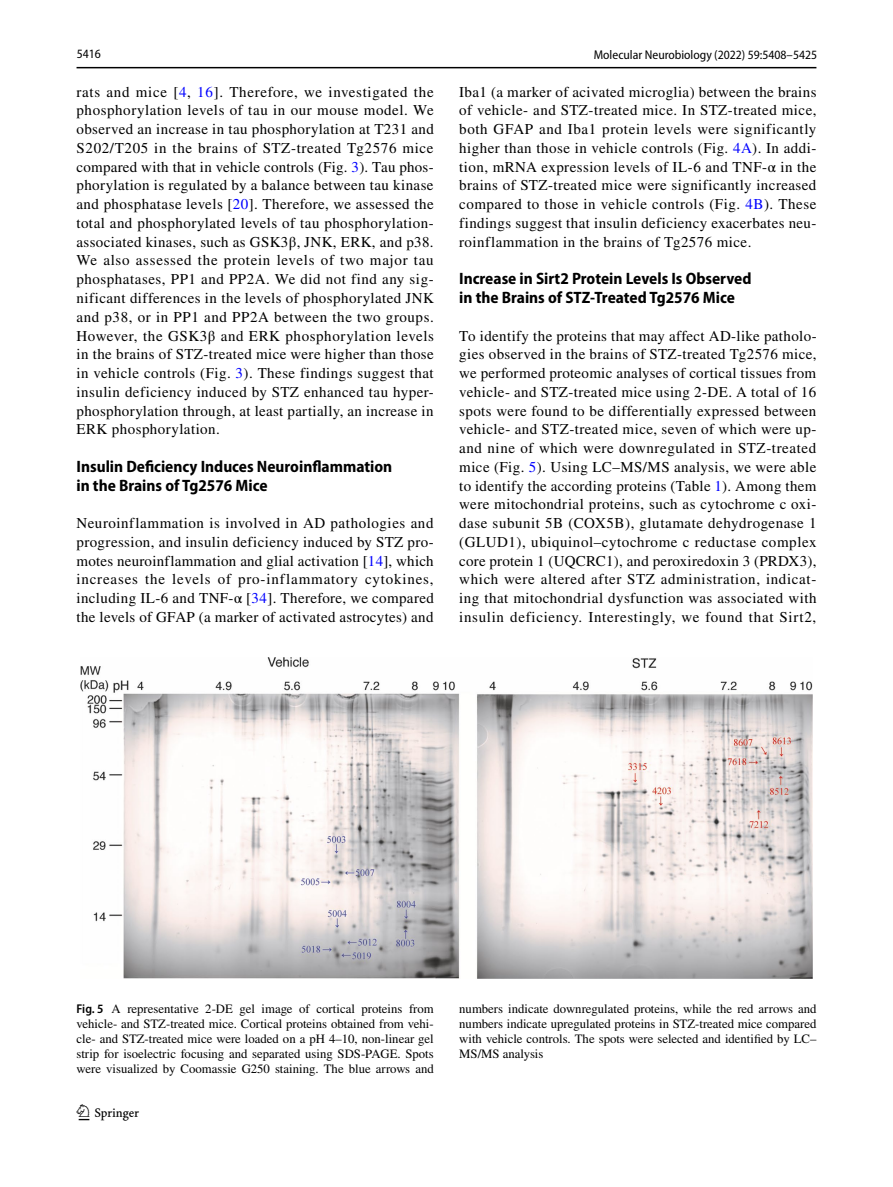
<style>
.page{position:relative;width:893px;height:1187px;background:#fff}
.page>*{position:absolute;margin:0;border:0;box-sizing:border-box;transform-origin:0 0}
.t1{font:22.5px "Springnew Regular 3";color:#000}
.t2{font:700 semi-condensed 16.5px/18.8px "Myriad Pro";color:#000}
.t3{font:15px/18.8px "STIX";letter-spacing:.03em;color:#000;text-align:justify}
.t4{font:12.75px/15px "STIX";color:#000;text-align:justify}
.t5{font:semi-condensed 12.75px "Myriad Pro";color:#000}
.t6{font:12.75px "Myriad Pro Semi Cn 3";color:#000}
.s1{color:#00f}
.s2{font-family:"Myriad Pro";font-weight:600;font-stretch:semi-condensed}
</style>
<div class="page">
<hr style="left:77px;top:67px;width:739px;height:1px;background:#000">
<img style="left:81px;top:657px;width:731px;height:321px">
<p class="t6" style="left:77px;top:47px;width:26px">5416</p>
<p class="t3" style="left:77px;top:83px;width:359px">rats and mice [<span class="s1">4</span>, <span class="s1">16</span>]. Therefore, we investigated the phosphorylation levels of tau in our mouse model. We observed an increase in tau phosphorylation at T231 and S202/T205 in the brains of STZ-treated Tg2576 mice compared with that in vehicle controls (Fig. <span class="s1">3</span>). Tau phos&shy;phorylation is regulated by a balance between tau kinase and phosphatase levels [<span class="s1">20</span>]. Therefore, we assessed the total and phosphorylated levels of tau phosphorylation&shy;associated kinases, such as GSK3β, JNK, ERK, and p38.<br>We also assessed the protein levels of two major tau phosphatases, PP1 and PP2A. We did not find any sig&shy;nificant differences in the levels of phosphorylated JNK and p38, or in PP1 and PP2A between the two groups.<br>However, the GSK3β and ERK phosphorylation levels in the brains of STZ-treated mice were higher than those in vehicle controls (Fig. <span class="s1">3</span>). These findings suggest that insulin deficiency induced by STZ enhanced tau hyper&shy;phosphorylation through, at least partially, an increase in ERK phosphorylation.</p>
<p class="t2" style="left:77px;top:457px;width:317px">Insulin Deficiency Induces Neuroinflammation in the Brains of Tg2576 Mice</p>
<p class="t3" style="left:77px;top:514px;width:359px">Neuroinflammation is involved in AD pathologies and progression, and insulin deficiency induced by STZ pro&shy;motes neuroinflammation and glial activation [<span class="s1">14</span>], which increases the levels of pro-inflammatory cytokines, including IL-6 and TNF-α [<span class="s1">34</span>]. Therefore, we compared the levels of GFAP (a marker of activated astrocytes) and</p>
<p class="t5" style="left:594px;top:48px;width:225px">Molecular Neurobiology (2022) 59:5408–5425</p>
<p class="t3" style="left:459px;top:83px;width:359px">Iba1 (a marker of acivated microglia) between the brains of vehicle- and STZ-treated mice. In STZ-treated mice, both GFAP and Iba1 protein levels were significantly higher than those in vehicle controls (Fig. <span class="s1">4A</span>). In addi&shy;tion, mRNA expression levels of IL-6 and TNF-α in the brains of STZ-treated mice were significantly increased compared to those in vehicle controls (Fig. <span class="s1">4B</span>). These findings suggest that insulin deficiency exacerbates neu&shy;roinflammation in the brains of Tg2576 mice.</p>
<p class="t2" style="left:459px;top:269px;width:294px">Increase in Sirt2 Protein Levels Is Observed in the Brains of STZ‑Treated Tg2576 Mice</p>
<p class="t3" style="left:459px;top:327px;width:359px">To identify the proteins that may affect AD-like patholo&shy;gies observed in the brains of STZ-treated Tg2576 mice, we performed proteomic analyses of cortical tissues from vehicle- and STZ-treated mice using 2-DE. A total of 16 spots were found to be differentially expressed between vehicle- and STZ-treated mice, seven of which were up&shy;and nine of which were downregulated in STZ-treated mice (Fig. <span class="s1">5</span>). Using LC–MS/MS analysis, we were able to identify the according proteins (Table <span class="s1">1</span>). Among them were mitochondrial proteins, such as cytochrome c oxi&shy;dase subunit 5B (COX5B), glutamate dehydrogenase 1 (GLUD1), ubiquinol–cytochrome c reductase complex core protein 1 (UQCRC1), and peroxiredoxin 3 (PRDX3), which were altered after STZ administration, indicat&shy;ing that mitochondrial dysfunction was associated with insulin deficiency. Interestingly, we found that Sirt2,</p>
<p class="t4" style="left:77px;top:1002px;width:359px"><span class="s2">Fig. 5</span> A representative 2-DE gel image of cortical proteins from vehicle- and STZ-treated mice. Cortical proteins obtained from vehi&shy;cle- and STZ-treated mice were loaded on a pH 4–10, non-linear gel strip for isoelectric focusing and separated using SDS-PAGE. Spots were visualized by Coomassie G250 staining. The blue arrows and</p>
<p class="t4" style="left:459px;top:1002px;width:359px">numbers indicate downregulated proteins, while the red arrows and numbers indicate upregulated proteins in STZ-treated mice compared with vehicle controls. The spots were selected and identified by LC– MS/MS analysis</p>
<h1 class="t1" style="left:79px;top:1104px;width:62px">1 3</h1>
</div>
